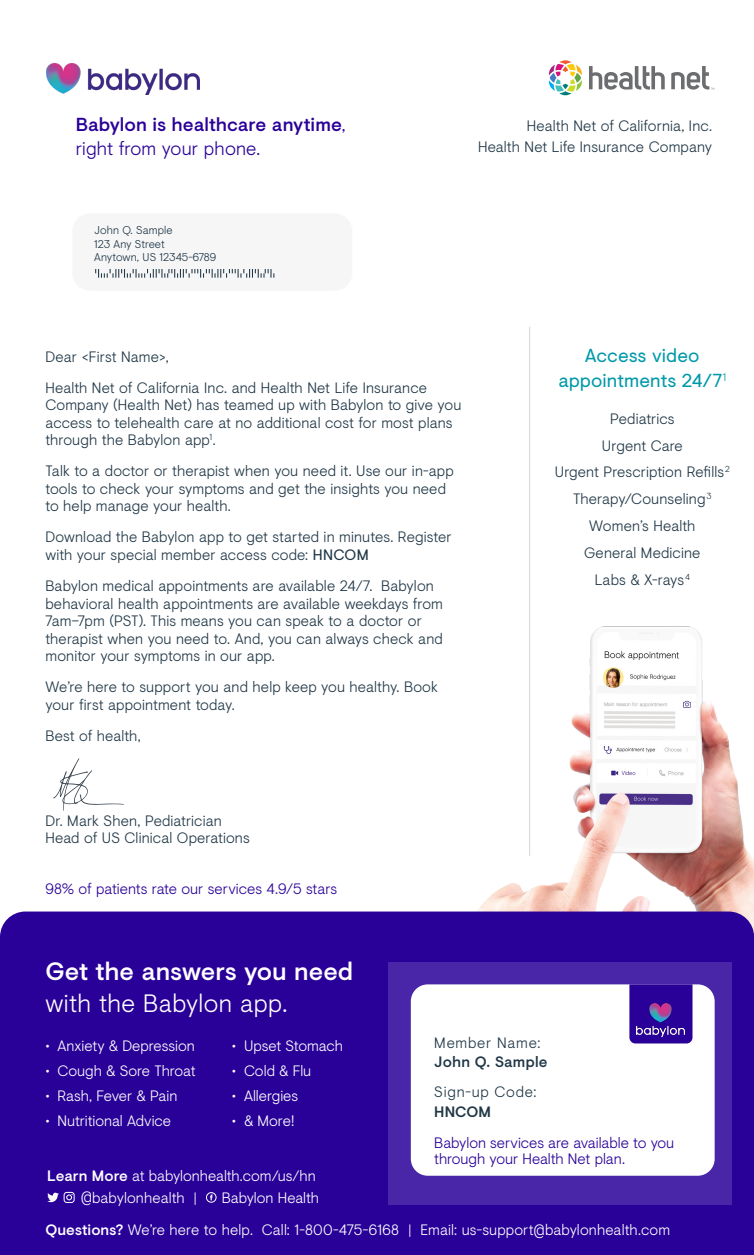
<style>
.page{position:relative;width:754px;height:1255px;background:#fff}
.page>*{position:absolute;margin:0;border:0;box-sizing:border-box;transform-origin:0 0}
.t1{font:500 25px/32.5px "Visuelt";color:#fff}
.t2{font:500 18.75px/23.8px "Visuelt";letter-spacing:.005em;color:#290098}
.t3{font:18.75px/25px "Visuelt";letter-spacing:.005em;color:#0099a9;text-align:center}
.t4{font:300 15px/17.5px "Visuelt";letter-spacing:.005em;color:#203746}
.t5{font:300 15px "Visuelt";color:#fff}
.t6{font:300 15px/16.2px "Visuelt";letter-spacing:-.005em;color:#290098}
.t7{font:500 15px/19.5px "Visuelt";letter-spacing:.015em;color:#203746}
.t8{font:300 15px/19.5px "Visuelt";letter-spacing:.05em;color:#203746}
.t9{font:300 11.25px/13.8px "Visuelt";letter-spacing:.01em;color:#203746}
.s1{font-weight:300}
.s2{font-weight:400}
.s3{font-weight:400;font-size:13.75px}
.s4{font-weight:500}
</style>
<div class="page">
<img style="left:46px;top:64px;width:154px;height:30px">
<svg style="left:548px;top:60px;width:34px;height:36px"></svg>
<svg style="left:589px;top:66px;width:76px;height:24px"></svg>
<svg style="left:671px;top:66px;width:43px;height:24px"></svg>
<div style="left:72px;top:213px;width:280px;height:78px;background:#f6f6f7;border-radius:18px"></div>
<svg style="left:95px;top:269px;width:179px;height:9px"></svg>
<svg style="left:53px;top:758px;width:71px;height:52px"></svg>
<img style="left:478px;top:626px;width:276px;height:285px">
<div style="left:0;top:911px;width:754px;height:343px;background:#290098"></div>
<div style="left:388px;top:962px;width:343px;height:242px;background:#4826a7"></div>
<hr style="left:529px;top:327px;width:1px;height:528px;background:#203746">
<svg style="left:47px;top:1192px;width:12px;height:10px"></svg>
<div style="left:64px;top:1191px;width:11px;height:11px;border:1px solid #fff;border-radius:3px"></div>
<svg style="left:66px;top:1193px;width:7px;height:7px"></svg>
<svg style="left:210px;top:1194px;width:3px;height:6px"></svg>
<div style="left:206px;top:1192px;width:10px;height:10px;border:1px solid #fff;border-radius:50%"></div>
<div style="left:411px;top:984px;width:303px;height:191px;background:#fff;border-radius:17px"></div>
<div style="left:629px;top:984px;width:63px;height:59px;background:#290098"></div>
<img style="left:637px;top:1003px;width:48px;height:33px">
<p class="t2" style="left:76px;top:112px;width:271px">Babylon is healthcare anytime<span class="s1">, right from your phone.</span></p>
<p class="t4" style="left:527px;top:116px;width:186px">Health Net of California, Inc.</p>
<h1 class="t4" style="left:478px;top:137px;width:235px">Health Net Life Insurance Company</h1>
<p class="t9" style="left:94px;top:222px;width:123px">John Q. Sample<br>123 Any Street<br>Anytown, US 12345-6789</p>
<p class="t4" style="left:45px;top:347px;width:125px">Dear &lt;First Name&gt;,</p>
<p class="t4" style="left:45px;top:378px;width:417px">Health Net of California Inc. and Health Net Life Insurance Company (Health Net) has teamed up with Babylon to give you access to telehealth care at no additional cost for most plans through the Babylon app<sup>1</sup>.</p>
<p class="t4" style="left:45px;top:461px;width:410px">Talk to a doctor or therapist when you need it. Use our in-app tools to check your symptoms and get the insights you need to help manage your health.</p>
<p class="t4" style="left:45px;top:527px;width:407px">Download the Babylon app to get started in minutes. Register with your special member access code: <span class="s2">HNCOM</span></p>
<p class="t4" style="left:45px;top:576px;width:399px">Babylon medical appointments are available 24/7. Babylon behavioral health appointments are available weekdays from 7am–7pm (PST). This means you can speak to a doctor or therapist when you need to. And, you can always check and monitor your symptoms in our app.</p>
<p class="t4" style="left:45px;top:677px;width:394px">We’re here to support you and help keep you healthy. Book your first appointment today.</p>
<p class="t4" style="left:45px;top:725px;width:97px">Best of health,</p>
<p class="t4" style="left:45px;top:810px;width:206px">Dr. Mark Shen, Pediatrician<br>Head of US Clinical Operations</p>
<p class="t6" style="left:45px;top:880px;width:293px">98% of patients rate our services 4.9/5 stars</p>
<p class="t3" style="left:558px;top:342px;width:169px">Access video appointments 24/7<sup>1</sup></p>
<p class="t4" style="left:610px;top:409px;width:66px">Pediatrics</p>
<p class="t4" style="left:602px;top:436px;width:82px">Urgent Care</p>
<p class="t4" style="left:555px;top:462px;width:177px">Urgent Prescription Refills<sup>2</sup></p>
<p class="t4" style="left:573px;top:489px;width:140px">Therapy/Counseling<sup>3</sup></p>
<p class="t4" style="left:589px;top:516px;width:108px">Women’s Health</p>
<p class="t4" style="left:584px;top:543px;width:118px">General Medicine</p>
<p class="t4" style="left:594px;top:570px;width:97px">Labs &amp; X-rays<sup>4</sup></p>
<h2 class="t1" style="left:45px;top:953px;width:309px">Get the answers you need <span class="s1">with the Babylon app.</span></h2>
<p class="t5" style="left:45px;top:1035px;width:151px"><span class="s3">•</span> Anxiety &amp; Depression</p>
<p class="t5" style="left:45px;top:1060px;width:152px"><span class="s3">•</span> Cough &amp; Sore Throat</p>
<p class="t5" style="left:45px;top:1085px;width:133px"><span class="s3">•</span> Rash, Fever &amp; Pain</p>
<p class="t5" style="left:45px;top:1110px;width:127px"><span class="s3">•</span> Nutritional Advice</p>
<p class="t5" style="left:232px;top:1035px;width:113px"><span class="s3">•</span> Upset Stomach</p>
<p class="t5" style="left:232px;top:1060px;width:81px"><span class="s3">•</span> Cold &amp; Flu</p>
<p class="t5" style="left:232px;top:1085px;width:68px"><span class="s3">•</span> Allergies</p>
<p class="t5" style="left:232px;top:1110px;width:64px"><span class="s3">•</span> &amp; More!</p>
<p class="t5" style="left:47px;top:1164px;width:270px"><span class="s4">Learn More</span> at babylonhealth.com/us/hn</p>
<p class="t5" style="left:81px;top:1186px;width:118px">@babylonhealth |</p>
<p class="t5" style="left:222px;top:1186px;width:99px">Babylon Health</p>
<p class="t7" style="left:434px;top:1032px;width:115px"><span class="s1">Member Name:<br></span>John Q. Sample</p>
<p class="t8" style="left:434px;top:1081px;width:104px">Sign-up Code:<br><span class="s4">HNCOM</span></p>
<p class="t6" style="left:434px;top:1133px;width:241px">Babylon services are available to you through your Health Net plan.</p>
<p class="t5" style="left:45px;top:1219px;width:209px"><span class="s4">Questions?</span> We’re here to help.</p>
<p class="t5" style="left:262px;top:1219px;width:151px">Call: 1-800-475-6168 |</p>
<p class="t5" style="left:420px;top:1219px;width:251px">Email: us-support@babylonhealth.com</p>
</div>
